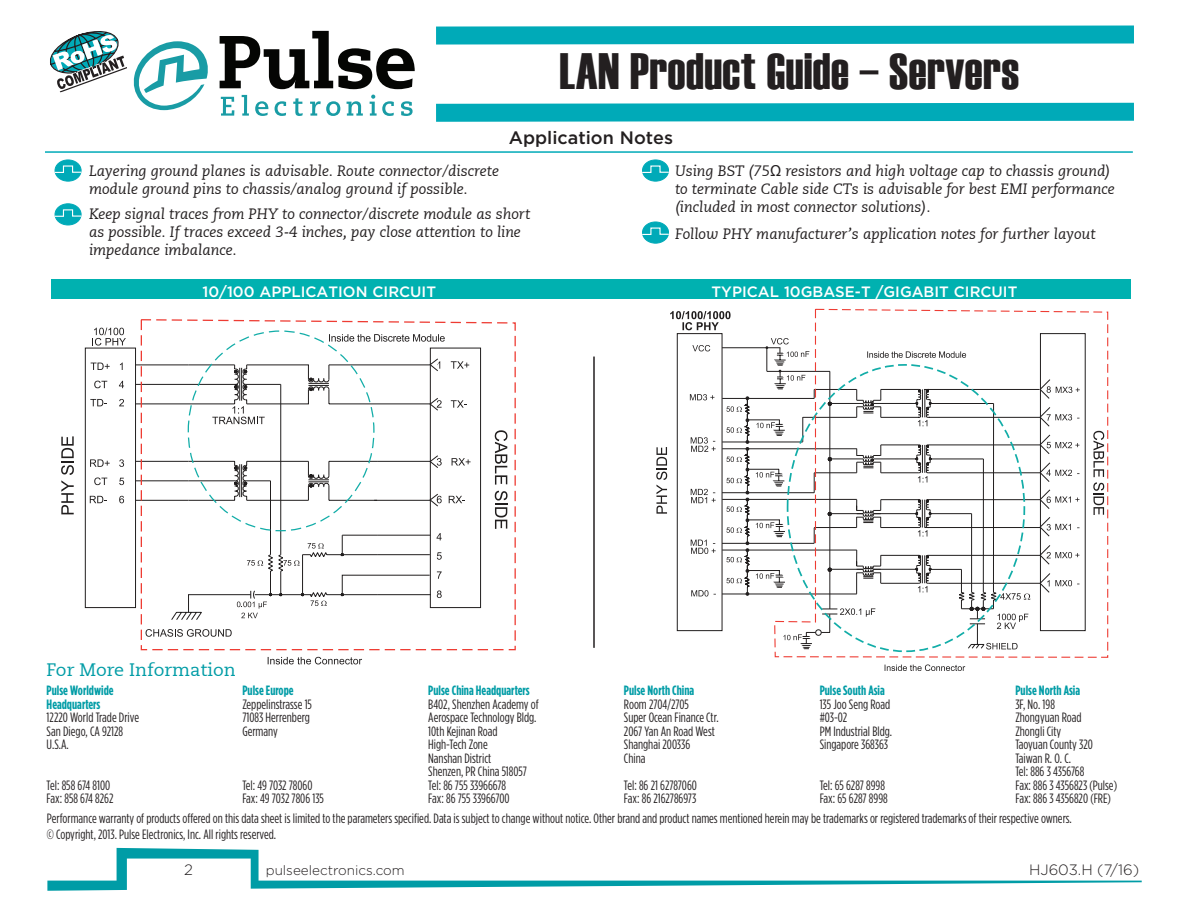
<style>
.page{position:relative;width:1188px;height:918px;background:#fff}
.page>*{position:absolute;margin:0;border:0;box-sizing:border-box;transform-origin:0 0}
.t1{font:51px "Haettenschweiler";letter-spacing:.01em;color:#231f20}
.t2{font:18px "Caecilia LT";color:#009ca6}
.t3{font:500 18px "Gotham";color:#231f20}
.t4{font:italic 15px/18px "Caecilia LT";color:#231f20}
.t5{font:500 15px "Gotham";color:#fff}
.t6{font:300 15px "Gotham";color:#231f20}
.t7{font:13.5px/13.5px "Gotham Condensed";color:#231f20}
.t8{font:700 13.5px "Gotham Condensed";color:#009ca6}
.t9{font:300 13.5px "Gotham";color:#231f20}
.s1{font-family:"Arial";font-style:normal}
</style>
<div class="page">
<svg style="left:47px;top:848px;width:1095px;height:43px"></svg>
<div style="left:51px;top:280px;width:1080px;height:19px;background:#00b1b0"></div>
<hr style="left:593px;top:357px;width:2px;height:291px;background:#231f20">
<div style="left:55px;top:160px;width:26px;height:21px;background:#00aab8;border-radius:50%"></div>
<div style="left:55px;top:160px;width:26px;height:21px;border:1px solid #00aab8;border-radius:50%"></div>
<svg style="left:55px;top:165px;width:26px;height:9px"></svg>
<div style="left:642px;top:160px;width:27px;height:21px;background:#00aab8;border-radius:50%"></div>
<div style="left:642px;top:160px;width:27px;height:21px;border:1px solid #00aab8;border-radius:50%"></div>
<svg style="left:642px;top:165px;width:27px;height:9px"></svg>
<div style="left:642px;top:222px;width:27px;height:21px;background:#00aab8;border-radius:50%"></div>
<div style="left:642px;top:222px;width:27px;height:21px;border:1px solid #00aab8;border-radius:50%"></div>
<svg style="left:642px;top:227px;width:27px;height:9px"></svg>
<div style="left:55px;top:204px;width:26px;height:21px;background:#00aab8;border-radius:50%"></div>
<div style="left:55px;top:204px;width:26px;height:21px;border:1px solid #00aab8;border-radius:50%"></div>
<svg style="left:55px;top:209px;width:26px;height:8px"></svg>
<hr style="left:45px;top:151px;width:1088px;height:2px;background:#00aab8">
<svg style="left:50px;top:31px;width:158px;height:79px"></svg>
<svg style="left:220px;top:25px;width:914px;height:97px"></svg>
<svg style="left:85px;top:347px;width:51px;height:261px"></svg>
<svg style="left:92px;top:328px;width:34px;height:18px"></svg>
<svg style="left:61px;top:436px;width:13px;height:78px"></svg>
<svg style="left:90px;top:399px;width:17px;height:7px"></svg>
<svg style="left:119px;top:399px;width:5px;height:7px"></svg>
<svg style="left:94px;top:381px;width:13px;height:7px"></svg>
<svg style="left:119px;top:381px;width:5px;height:7px"></svg>
<svg style="left:91px;top:363px;width:19px;height:7px"></svg>
<svg style="left:120px;top:363px;width:3px;height:7px"></svg>
<svg style="left:90px;top:496px;width:17px;height:7px"></svg>
<svg style="left:119px;top:496px;width:5px;height:7px"></svg>
<svg style="left:94px;top:477px;width:13px;height:8px"></svg>
<svg style="left:119px;top:478px;width:5px;height:7px"></svg>
<svg style="left:90px;top:459px;width:20px;height:8px"></svg>
<svg style="left:119px;top:459px;width:5px;height:8px"></svg>
<svg style="left:140px;top:319px;width:376px;height:332px"></svg>
<svg style="left:329px;top:334px;width:116px;height:8px"></svg>
<svg style="left:268px;top:657px;width:94px;height:7px"></svg>
<hr style="left:722px;top:492px;width:92px;height:1px;background:#211e1e">
<hr style="left:722px;top:448px;width:135px;height:1px;background:#211e1e">
<div style="left:677px;top:333px;width:46px;height:298px;border:1px solid #211e1e"></div>
<svg style="left:692px;top:345px;width:18px;height:6px"></svg>
<svg style="left:690px;top:394px;width:24px;height:6px"></svg>
<svg style="left:670px;top:311px;width:61px;height:19px"></svg>
<svg style="left:691px;top:437px;width:25px;height:15px"></svg>
<svg style="left:691px;top:489px;width:25px;height:14px"></svg>
<svg style="left:691px;top:540px;width:25px;height:14px"></svg>
<svg style="left:691px;top:590px;width:25px;height:7px"></svg>
<hr style="left:722px;top:594px;width:135px;height:1px;background:#211e1e">
<hr style="left:722px;top:550px;width:135px;height:1px;background:#211e1e">
<hr style="left:722px;top:543px;width:92px;height:1px;background:#211e1e">
<hr style="left:722px;top:499px;width:135px;height:1px;background:#211e1e">
<hr style="left:722px;top:442px;width:81px;height:1px;background:#211e1e">
<hr style="left:722px;top:398px;width:92px;height:1px;background:#211e1e">
<hr style="left:722px;top:347px;width:58px;height:1px;background:#211e1e">
<svg style="left:885px;top:664px;width:80px;height:7px"></svg>
<svg style="left:656px;top:447px;width:11px;height:67px"></svg>
<svg style="left:774px;top:308px;width:335px;height:350px"></svg>
<svg style="left:726px;top:338px;width:354px;height:312px"></svg>
<p class="t1" style="left:560px;top:37px;width:461px">LAN Product Guide _ Servers</p>
<p class="t3" style="left:509px;top:126px;width:166px">Application Notes</p>
<p class="t4" style="left:89px;top:162px;width:411px">Layering ground planes is advisable. Route connector/discrete module ground pins to chassis/analog ground if possible.</p>
<p class="t4" style="left:89px;top:205px;width:443px">Keep signal traces from PHY to connector/discrete module as short as possible. If traces exceed 3-4 inches, pay close attention to line impedance imbalance.</p>
<p class="t4" style="left:675px;top:162px;width:441px">Using BST (75<span class="s1">Ω</span> resistors and high voltage cap to chassis ground) to terminate Cable side CTs is advisable for best EMI performance (included in most connector solutions).</p>
<p class="t4" style="left:675px;top:225px;width:422px">Follow PHY manufacturer’s application notes for further layout</p>
<p class="t5" style="left:202px;top:282px;width:235px">10/100 APPLICATION CIRCUIT</p>
<p class="t5" style="left:712px;top:282px;width:307px">TYPICAL 10GBASE-T /GIGABIT CIRCUIT</p>
<p class="t2" style="left:46px;top:660px;width:191px">For More Information</p>
<p class="t8" style="left:47px;top:683px;width:68px">Pulse Worldwide</p>
<p class="t8" style="left:47px;top:696px;width:55px">Headquarters</p>
<p class="t7" style="left:47px;top:711px;width:94px">12220 World Trade Drive</p>
<p class="t7" style="left:47px;top:724px;width:78px">San Diego, CA 92128</p>
<p class="t7" style="left:47px;top:738px;width:24px">U.S.A.</p>
<p class="t7" style="left:47px;top:778px;width:65px">Tel: 858 674 8100</p>
<p class="t7" style="left:47px;top:792px;width:68px">Fax: 858 674 8262</p>
<p class="t8" style="left:1015px;top:683px;width:66px">Pulse North Asia</p>
<p class="t7" style="left:1015px;top:697px;width:41px">3F, No. 198</p>
<p class="t7" style="left:1015px;top:711px;width:68px">Zhongyuan Road</p>
<p class="t7" style="left:1015px;top:724px;width:47px">Zhongli City</p>
<p class="t7" style="left:1015px;top:738px;width:79px">Taoyuan County 320</p>
<p class="t7" style="left:1015px;top:751px;width:57px">Taiwan R. O. C.</p>
<p class="t7" style="left:1015px;top:765px;width:70px">Tel: 886 3 4356768</p>
<p class="t7" style="left:1015px;top:778px;width:103px">Fax: 886 3 4356823 (Pulse)</p>
<p class="t7" style="left:1015px;top:792px;width:97px">Fax: 886 3 4356820 (FRE)</p>
<p class="t7" style="left:47px;top:811px;width:1026px">Performance warranty of products offered on this data sheet is limited to the parameters specified. Data is subject to change without notice. Other brand and product names mentioned herein may be trademarks or registered trademarks of their respective owners.</p>
<p class="t7" style="left:47px;top:827px;width:231px">© Copyright, 2013. Pulse Electronics, Inc. All rights reserved.</p>
<p class="t8" style="left:242px;top:683px;width:53px">Pulse Europe</p>
<p class="t7" style="left:242px;top:697px;width:71px">Zeppelinstrasse 15</p>
<p class="t7" style="left:242px;top:711px;width:69px">71083 Herrenberg<br>Germany</p>
<p class="t8" style="left:428px;top:683px;width:103px">Pulse China Headquarters</p>
<p class="t7" style="left:428px;top:697px;width:112px">B402, Shenzhen Academy of</p>
<p class="t7" style="left:428px;top:711px;width:110px">Aerospace Technology Bldg.</p>
<p class="t7" style="left:428px;top:724px;width:71px">10th Kejinan Road</p>
<p class="t7" style="left:428px;top:738px;width:61px">High-Tech Zone</p>
<p class="t7" style="left:428px;top:751px;width:65px">Nanshan District</p>
<p class="t7" style="left:428px;top:765px;width:100px">Shenzen, PR China 518057</p>
<p class="t7" style="left:428px;top:778px;width:79px">Tel: 86 755 33966678</p>
<p class="t7" style="left:428px;top:792px;width:83px">Fax: 86 755 33966700</p>
<p class="t8" style="left:624px;top:683px;width:72px">Pulse North China</p>
<p class="t7" style="left:624px;top:697px;width:67px">Room 2704/2705</p>
<p class="t7" style="left:624px;top:711px;width:96px">Super Ocean Finance Ctr.</p>
<p class="t7" style="left:624px;top:724px;width:92px">2067 Yan An Road West</p>
<p class="t7" style="left:624px;top:738px;width:68px">Shanghai 200336</p>
<p class="t7" style="left:624px;top:751px;width:23px">China</p>
<p class="t7" style="left:624px;top:778px;width:75px">Tel: 86 21 62787060</p>
<p class="t7" style="left:624px;top:792px;width:74px">Fax: 86 2162786973</p>
<p class="t8" style="left:820px;top:683px;width:67px">Pulse South Asia</p>
<p class="t7" style="left:820px;top:697px;width:72px">135 Joo Seng Road</p>
<p class="t7" style="left:820px;top:711px;width:29px">#03-02</p>
<p class="t7" style="left:820px;top:724px;width:74px">PM Industrial Bldg.</p>
<p class="t7" style="left:820px;top:738px;width:70px">Singapore 368363</p>
<p class="t7" style="left:820px;top:778px;width:67px">Tel: 65 6287 8998</p>
<p class="t7" style="left:820px;top:792px;width:70px">Fax: 65 6287 8998</p>
<p class="t7" style="left:242px;top:778px;width:72px">Tel: 49 7032 78060</p>
<p class="t7" style="left:242px;top:792px;width:83px">Fax: 49 7032 7806 135</p>
<p class="t6" style="left:184px;top:860px;width:10px">2</p>
<p class="t9" style="left:266px;top:861px;width:140px">pulseelectronics.com</p>
<p class="t6" style="left:1029px;top:860px;width:112px">HJ603.H (7/16)</p>
</div>
